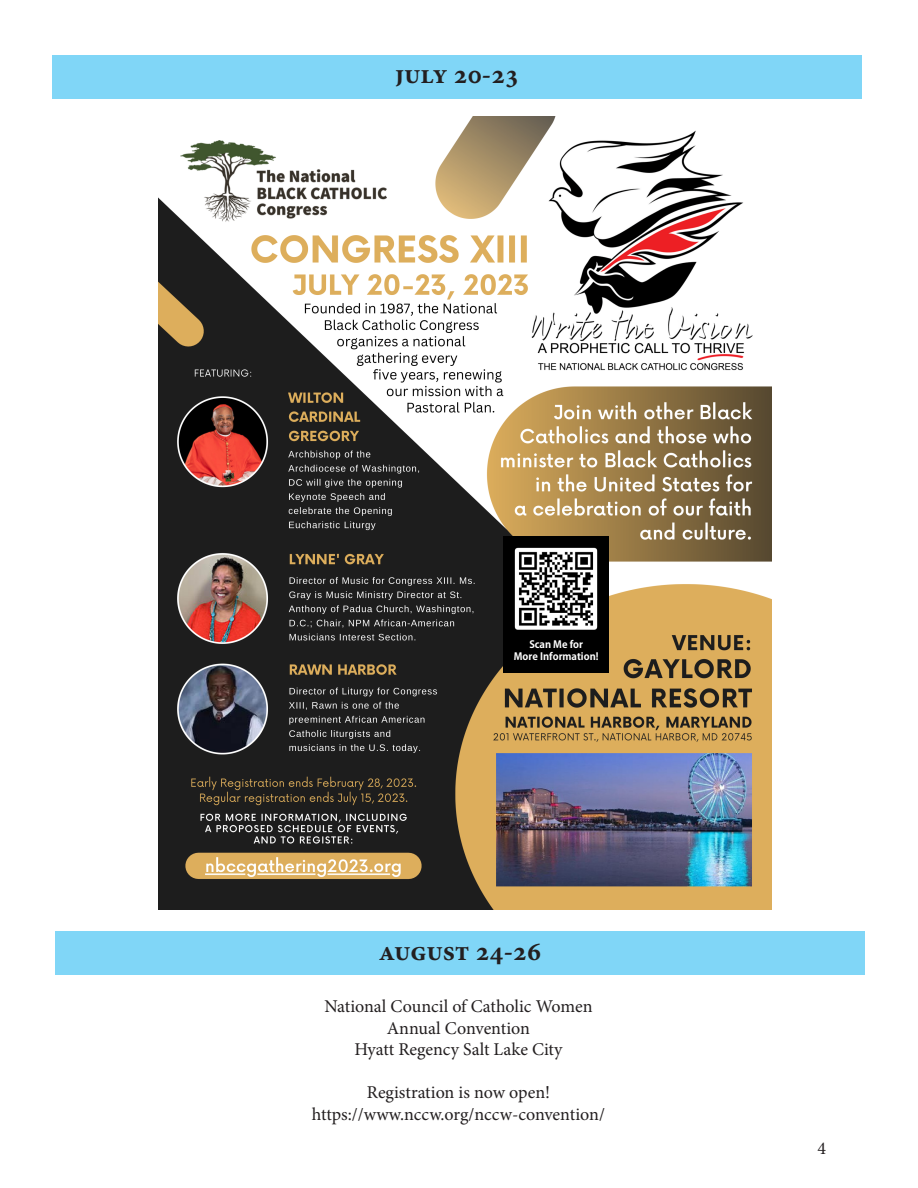
<style>
.page{position:relative;width:918px;height:1188px;background:#fff}
.page>*{position:absolute;margin:0;border:0;box-sizing:border-box;transform-origin:0 0}
.t1{font:700 27px "Minion Pro";color:#231f20}
.t2{font:18px "Minion Pro";color:#231f20}
.t3{font:700 10.05px/12px "Adobe Gothic Std";color:#fff;text-align:center}
</style>
<div class="page">
<img style="left:159px;top:117px;width:613px;height:792px">
<img style="left:504px;top:536px;width:105px;height:136px">
<div style="left:52px;top:55px;width:810px;height:43px;background:#80d6f7"></div>
<div style="left:55px;top:932px;width:810px;height:43px;background:#80d6f7"></div>
<p class="t1" style="left:395px;top:56px;width:126px">July 20-23</p>
<p class="t3" style="left:514px;top:639px;width:86px">Scan Me for<br>More Information!</p>
<p class="t1" style="left:379px;top:932px;width:164px">August 24-26</p>
<p class="t2" style="left:324px;top:994px;width:270px">National Council of Catholic Women</p>
<p class="t2" style="left:387px;top:1016px;width:145px">Annual Convention</p>
<p class="t2" style="left:354px;top:1037px;width:210px">Hyatt Regency Salt Lake City</p>
<p class="t2" style="left:367px;top:1081px;width:185px">Registration is now open!</p>
<p class="t2" style="left:312px;top:1102px;width:295px">https://www.nccw.org/nccw-convention/</p>
<p class="t2" style="left:818px;top:1136px;width:10px">4</p>
</div>
